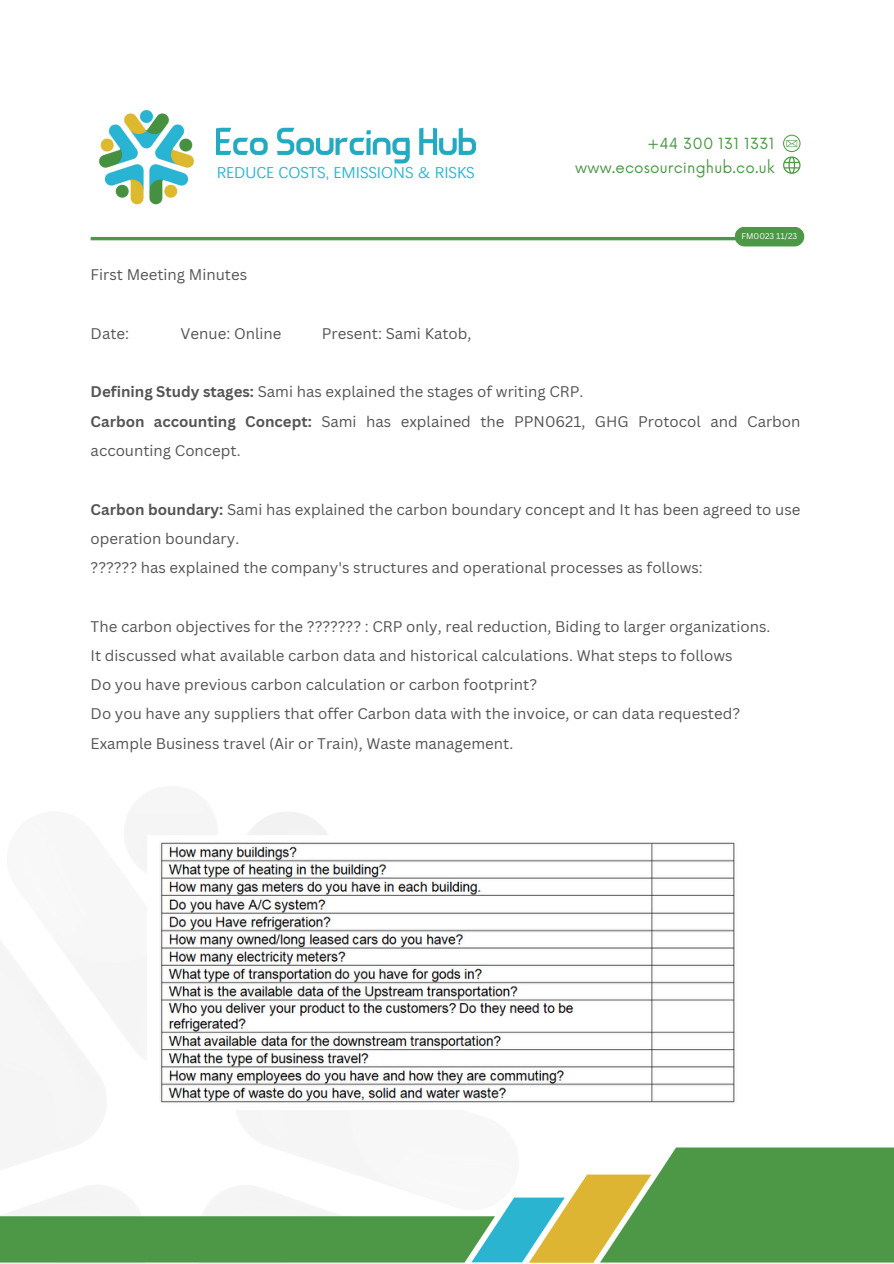
<style>
.page{position:relative;width:894px;height:1264px;background:#fff}
.page>*{position:absolute;margin:0;border:0;box-sizing:border-box;transform-origin:0 0}
.t1{font:15.9px "Nirmala UI";color:#2ab5d2}
.t2{font:15px/29.2px "Canva Sans";color:#545454}
.t3{font:15px/24.8px "Now";letter-spacing:.01em;color:#4c9846;text-align:right}
.t4{font:8.1px "Canva Sans";color:#fff}
.s1{font-weight:700}
</style>
<div class="page">
<svg style="left:783px;top:135px;width:17px;height:39px"></svg>
<hr style="left:91px;top:237px;width:711px;height:3px;background:#4c9846">
<div style="left:734px;top:227px;width:70px;height:19px;background:#4c9846;border-radius:10px"></div>
<img style="left:159px;top:842px;width:576px;height:261px">
<svg style="left:0;top:1147px;width:893px;height:115px"></svg>
<img style="left:98px;top:109px;width:97px;height:96px">
<img style="left:217px;top:127px;width:258px;height:37px">
<h2 class="t1" style="left:217px;top:161px;width:259px">REDUCE COSTS, EMISSIONS &amp; RISKS</h2>
<h2 class="t2" style="left:91px;top:260px;width:158px">First Meeting Minutes</h2>
<p class="t2" style="left:91px;top:318px;width:40px">Date:</p>
<p class="t2" style="left:180px;top:318px;width:102px">Venue: Online</p>
<p class="t2" style="left:322px;top:318px;width:151px">Present: Sami Katob,</p>
<p class="t3" style="left:575px;top:131px;width:201px">+44 300 131 1331 www.ecosourcinghub.co.uk</p>
<p class="t4" style="left:741px;top:231px;width:57px">FM0023 11/23</p>
<p class="t2" style="left:91px;top:377px;width:711px"><span class="s1">Defining Study stages:</span> Sami has explained the stages of writing CRP.<br><span class="s1">Carbon accounting Concept:</span> Sami has explained the PPN0621, GHG Protocol and Carbon accounting Concept.</p>
<p class="t2" style="left:91px;top:494px;width:711px"><span class="s1">Carbon boundary:</span> Sami has explained the carbon boundary concept and It has been agreed to use operation boundary.<br>?????? has explained the company's structures and operational processes as follows:</p>
<h2 class="t2" style="left:91px;top:611px;width:681px">The carbon objectives for the ??????? : CRP only, real reduction, Biding to larger organizations.<br>It discussed what available carbon data and historical calculations. What steps to follows<br>Do you have previous carbon calculation or carbon footprint?<br>Do you have any suppliers that offer Carbon data with the invoice, or can data requested?<br>Example Business travel (Air or Train), Waste management.</h2>
</div>
